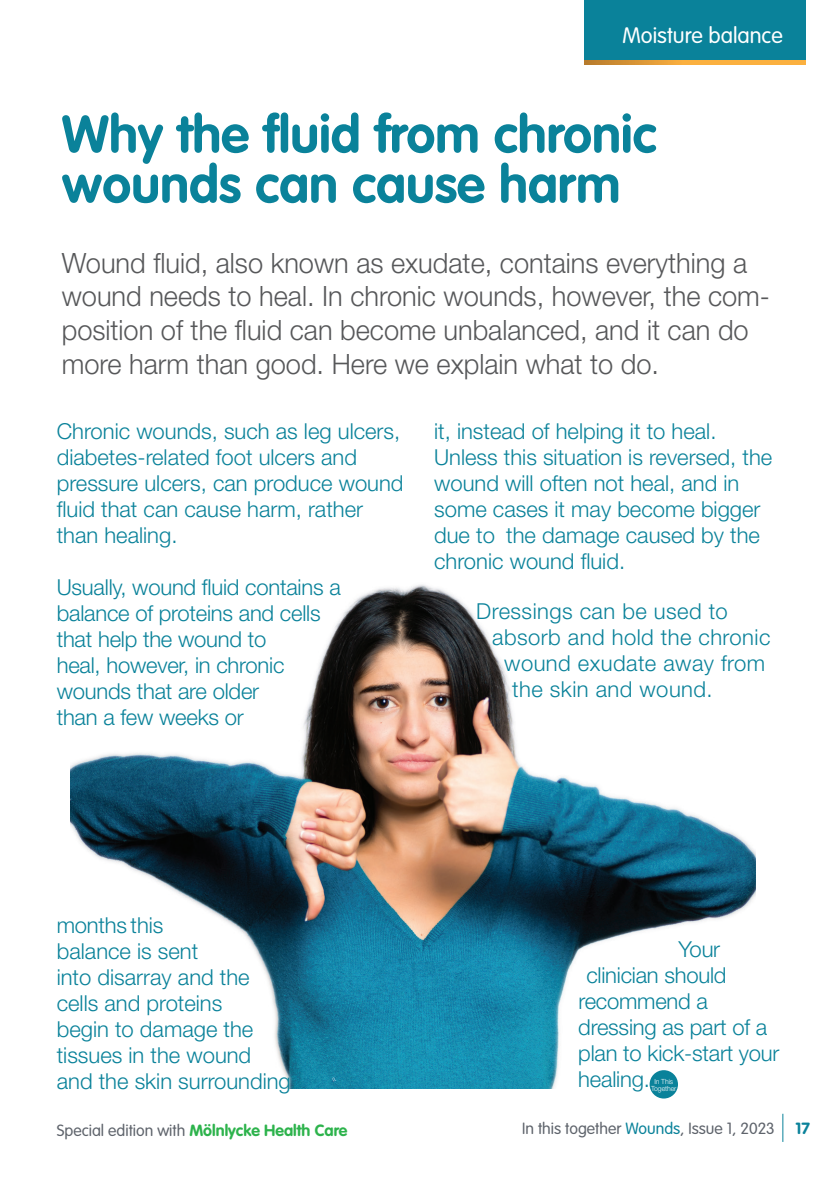
<style>
.page{position:relative;width:840px;height:1191px;background:#fff}
.page>*{position:absolute;margin:0;border:0;box-sizing:border-box;transform-origin:0 0}
.t1{font:700 52px/50px "VAG Rounded";color:#0a829a}
.t2{font:300 28px/33.6px "Helvetica Neue";color:#57585a}
.t3{font:300 22px/26px "Helvetica Neue";color:#0a829a}
.t4{font:300 22px "Helvetica Neue";letter-spacing:.02em;color:#0a829a}
.t5{font:300 22px "VAG Rounded";color:#fff}
.t6{font:700 16px "VAG Rounded";color:#2db34c}
.t7{font:300 16px "VAG Rounded";color:#5f646c}
.t8{font:700 16px "VAG Rounded";color:#0a829a}
.t9{font:300 7px/7px "Helvetica Neue";letter-spacing:-.01em;color:#fff;text-align:center}
.s1{font-weight:300;color:#5f646c}
.s2{color:#0a829a}
</style>
<div class="page">
<svg style="left:782px;top:1113px;width:1px;height:28px"></svg>
<div style="left:584px;top:0;width:221px;height:60px;background:#0a829a"></div>
<svg style="left:584px;top:60px;width:221px;height:5px"></svg>
<img style="left:71px;top:584px;width:684px;height:505px">
<div style="left:649px;top:1070px;width:28px;height:28px;background:#0a829a;border-radius:50%"></div>
<p class="t5" style="left:622px;top:23px;width:162px">Moisture balance</p>
<h1 class="t1" style="left:62px;top:111px;width:596px">Why the fluid from chronic wounds can cause harm</h1>
<p class="t2" style="left:62px;top:245px;width:709px">Wound fluid, also known as exudate, contains everything a wound needs to heal. In chronic wounds, however, the com&shy;position of the fluid can become unbalanced, and it can do more harm than good. Here we explain what to do.</p>
<p class="t3" style="left:57px;top:418px;width:348px">Chronic wounds, such as leg ulcers, diabetes-related foot ulcers and pressure ulcers, can produce wound fluid that can cause harm, rather than healing.</p>
<p class="t3" style="left:57px;top:574px;width:285px">Usually, wound fluid contains a balance of proteins and cells that help the wound to<br>heal, however, in chronic wounds that are older<br>than a few weeks or</p>
<p class="t3" style="left:434px;top:418px;width:339px">it, instead of helping it to heal.<br>Unless this situation is reversed, the wound will often not heal, and in some cases it may become bigger due to the damage caused by the chronic wound fluid.</p>
<p class="t4" style="left:476px;top:598px;width:253px">Dressings can be used to</p>
<p class="t4" style="left:492px;top:624px;width:279px">absorb and hold the chronic</p>
<p class="t4" style="left:504px;top:650px;width:262px">wound exudate away from</p>
<p class="t4" style="left:512px;top:676px;width:202px">the skin and wound.</p>
<p class="t3" style="left:57px;top:912px;width:235px">months this<br>balance is sent<br>into disarray and the cells and proteins<br>begin to damage the tissues in the wound and the skin surrounding</p>
<p class="t6" style="left:57px;top:1121px;width:292px"><span class="s1">Special edition with</span> Mölnlycke Health Care</p>
<p class="t3" style="left:678px;top:936px;width:43px">Your</p>
<p class="t3" style="left:586px;top:962px;width:142px">clinician should</p>
<p class="t3" style="left:578px;top:988px;width:131px">recommend a</p>
<p class="t3" style="left:578px;top:1014px;width:190px">dressing as part of a</p>
<p class="t3" style="left:578px;top:1040px;width:202px">plan to kick-start your</p>
<p class="t3" style="left:578px;top:1066px;width:73px">healing.</p>
<p class="t9" style="left:650px;top:1078px;width:27px">In This<br>Together</p>
<p class="t7" style="left:522px;top:1119px;width:254px">In this together <span class="s2">Wounds</span>, Issue 1, 2023</p>
<p class="t8" style="left:795px;top:1118px;width:16px">17</p>
</div>
